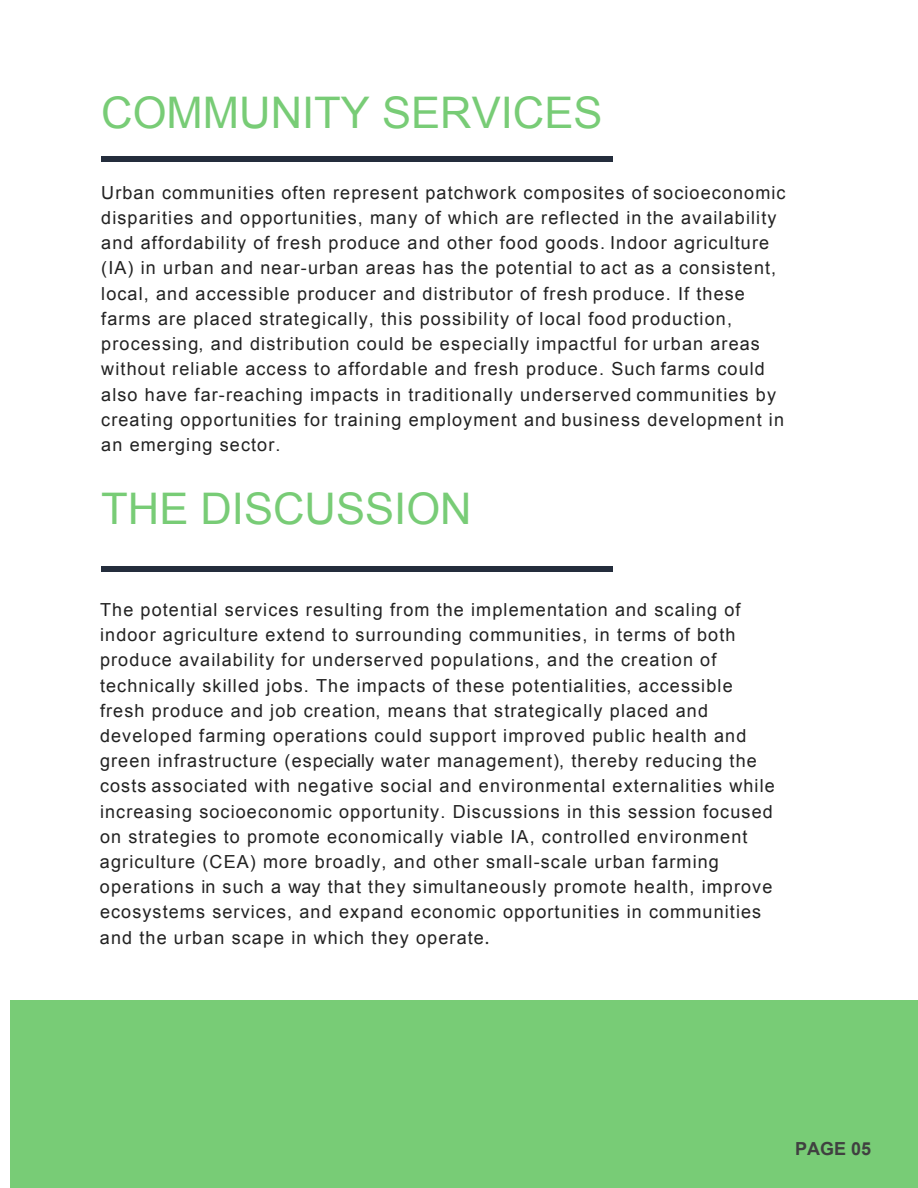
<style>
.page{position:relative;width:918px;height:1188px;background:#fff}
.page>*{position:absolute;margin:0;border:0;box-sizing:border-box;transform-origin:0 0}
.t1{font:43.65px "Arial";color:#78cc76}
.t2{font:18px/25.2px "Arial";letter-spacing:.06em;color:#222}
.t3{font:700 18px "Arial";color:#404040}
.s1{font-family:"Lato";font-size:18.6px}
</style>
<div class="page">
<div style="left:10px;top:1000px;width:908px;height:188px;background:#78cc76"></div>
<div style="left:101px;top:566px;width:512px;height:5px;background:#242d3c"></div>
<div style="left:101px;top:156px;width:512px;height:6px;background:#242d3c"></div>
<h1 class="t1" style="left:101px;top:84px;width:503px">COMMUNITY SERVICES</h1>
<p class="t2" style="left:101px;top:180px;width:686px">Urban communities often represent patchwork composites of socioeconomic disparities and opportunities, many of which are reflected in the availability and affordability of fresh produce and other food goods. Indoor agriculture (IA) in urban and near-urban areas has the potential to act as a consistent, local, and accessible producer and distributor of fresh produce. If these farms are placed strategically, this possibility of local food production, processing, and distribution could be especially impactful for urban areas without reliable access to affordable and fresh produce. Such farms could also have far-reaching impacts in traditionally underserved communities by creating opportunities for training employment and business development in an emerging sector.</p>
<h1 class="t1" style="left:101px;top:480px;width:372px">THE DISCUSSION</h1>
<p class="t2" style="left:100px;top:597px;width:676px">The potential services resulting from the implementation and scaling of indoor agriculture extend to surrounding communities, in terms of both produce availability for underserved populations, and the creation of technically skilled jobs. The impacts of these potentialities, accessible fresh produce and job creation, means that strategically placed and developed farming operations could support improved public health and green infrastructure (especially water management), thereby reducing the costs associated with negative social and environmental externalities while increasing socioeconomic opportunity. Discussions in this session focused on strategies to promote economically viable IA, controlled environment agriculture (CEA) more broadly, and other small-scale urban farming operations in such a way that they simultaneously promote health, improve ecosystems services, and expand economic opportunities in communities and the urban scape in which they operate<span class="s1">.</span></p>
<p class="t3" style="left:795px;top:1137px;width:78px">PAGE 05</p>
</div>
